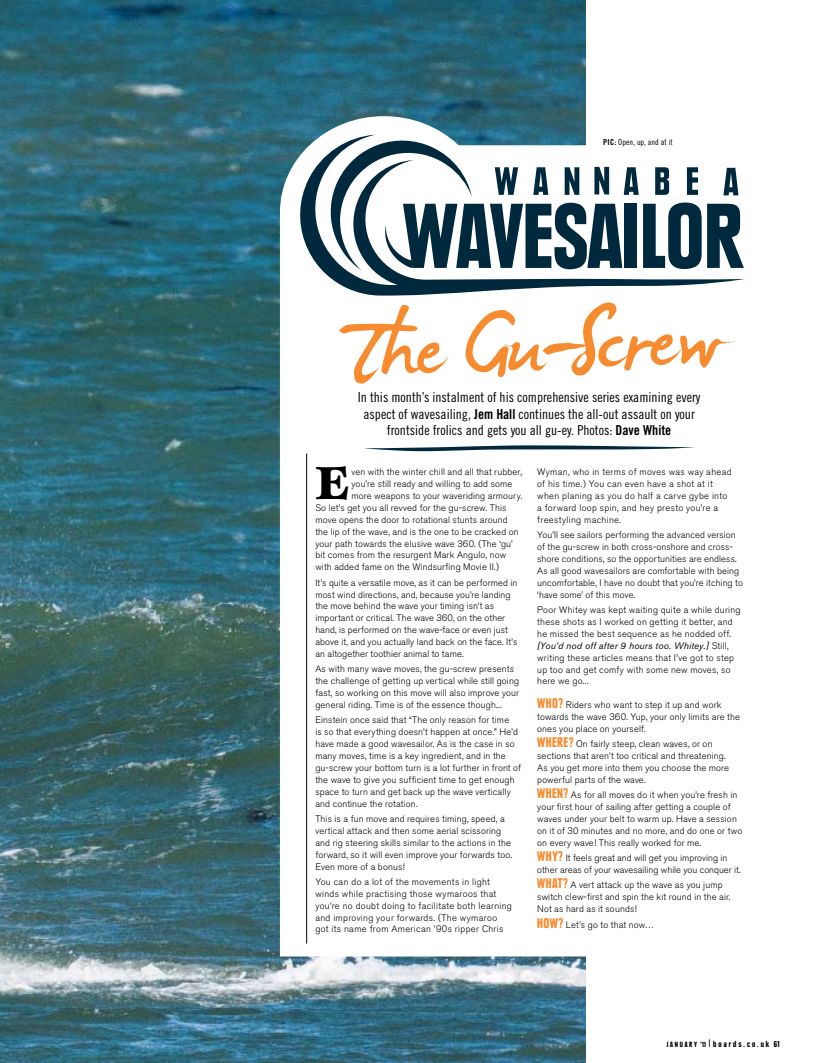
<style>
.page{position:relative;width:815px;height:1063px;background:#fff}
.page>*{position:absolute;margin:0;border:0;box-sizing:border-box;transform-origin:0 0}
.t1{font:900 48px "Esprit";color:#000}
.t2{font:13.75px/16.2px "Trade Gothic Cond Eighteen";color:#000;text-align:center}
.t3{font:300 9.38px/11.9px "Akzidenz Grotesk BE";letter-spacing:.015em;color:#000}
.t4{font:300 9.38px/11.9px "Akzidenz Grotesk BE";letter-spacing:.035em;color:#000}
.t5{font:900 condensed 8.75px "Plak";letter-spacing:.22em;color:#000}
.t6{font:8.25px "Trade Gothic Cond Eighteen";letter-spacing:.01em;color:#000}
.s1{font-family:"Trade Gothic Bold Cond Twenty"}
.s2{font-weight:400;font-style:italic}
.s3{font-family:"Plak";font-weight:900;font-stretch:condensed;font-size:13.75px;color:#f68b2f}
.s4{font-size:7.5px}
</style>
<div class="page">
<img style="left:0;top:0;width:586px;height:1063px">
<svg style="left:280px;top:145px;width:306px;height:812px"></svg>
<svg style="left:364px;top:445px;width:331px;height:9px"></svg>
<hr style="left:306px;top:454px;width:1px;height:490px;background:#000">
<div style="left:280px;top:116px;width:208px;height:193px;background:#fff;border-radius:50%"></div>
<svg style="left:289px;top:135px;width:455px;height:161px"></svg>
<svg style="left:322px;top:131px;width:422px;height:139px"></svg>
<svg style="left:339px;top:302px;width:397px;height:82px"></svg>
<p class="t6" style="left:603px;top:138px;width:71px"><span class="s1">PIC:</span> Open, up, and at it</p>
<h2 class="t2" style="left:358px;top:389px;width:344px">In this month’s instalment of his comprehensive series examining every aspect of wavesailing, <span class="s1">Jem Hall</span> continues the all-out assault on your frontside frolics and gets you all gu-ey. Photos: <span class="s1">Dave White</span></h2>
<h1 class="t1" style="left:315px;top:453px;width:36px">E</h1>
<p class="t3" style="left:351px;top:466px;width:172px">ven with the winter chill and all that rubber,</p>
<p class="t3" style="left:351px;top:478px;width:162px">you’re still ready and willing to add some</p>
<p class="t3" style="left:351px;top:490px;width:172px">more weapons to your waveriding armoury.</p>
<p class="t3" style="left:315px;top:502px;width:193px">So let’s get you all revved for the gu-screw. This</p>
<p class="t3" style="left:315px;top:514px;width:194px">move opens the door to rotational stunts around</p>
<p class="t3" style="left:315px;top:526px;width:205px">the lip of the wave, and is the one to be cracked on</p>
<p class="t3" style="left:315px;top:538px;width:199px">your path towards the elusive wave 360. (The ‘gu’</p>
<p class="t3" style="left:315px;top:549px;width:192px">bit comes from the resurgent Mark Angulo, now</p>
<p class="t3" style="left:315px;top:561px;width:185px">with added fame on the Windsurfing Movie II.)</p>
<p class="t3" style="left:315px;top:577px;width:204px">It’s quite a versatile move, as it can be performed in most wind directions, and, because you’re landing the move behind the wave your timing isn’t as important or critical. The wave 360, on the other hand, is performed on the wave-face or even just above it, and you actually land back on the face. It’s an altogether toothier animal to tame.</p>
<p class="t3" style="left:315px;top:663px;width:205px">As with many wave moves, the gu-screw presents the challenge of getting up vertical while still going fast, so working on this move will also improve your general riding. Time is of the essence though...</p>
<p class="t3" style="left:315px;top:714px;width:207px">Einstein once said that “The only reason for time<br>is so that everything doesn’t happen at once.” He’d have made a good wavesailor. As is the case in so many moves, time is a key ingredient, and in the gu-screw your bottom turn is a lot further in front of the wave to give you sufficient time to get enough space to turn and get back up the wave vertically and continue the rotation.</p>
<p class="t3" style="left:315px;top:813px;width:198px">This is a fun move and requires timing, speed, a vertical attack and then some aerial scissoring and rig steering skills similar to the actions in the forward, so it will even improve your forwards too.<br>Even more of a bonus!</p>
<p class="t4" style="left:315px;top:876px;width:198px">You can do a lot of the movements in light winds while practising those wymaroos that you’re no doubt doing to facilitate both learning and improving your forwards. (The wymaroo got its name from American ’90s ripper Chris</p>
<p class="t4" style="left:537px;top:466px;width:196px">Wyman, who in terms of moves was way ahead of his time.) You can even have a shot at it when planing as you do half a carve gybe into a forward loop spin, and hey presto you’re a freestyling machine.</p>
<p class="t3" style="left:537px;top:529px;width:207px">You’ll see sailors performing the advanced version of the gu-screw in both cross-onshore and cross&shy;shore conditions, so the opportunities are endless.<br>As all good wavesailors are comfortable with being uncomfortable, I have no doubt that you’re itching to ‘have some’ of this move.</p>
<p class="t3" style="left:537px;top:604px;width:205px">Poor Whitey was kept waiting quite a while during these shots as I worked on getting it better, and he missed the best sequence as he nodded off. <span class="s2">[You’d nod off after 9 hours too. Whitey.]</span> Still, writing these articles means that I’ve got to step up too and get comfy with some new moves, so here we go...</p>
<p class="t3" style="left:537px;top:699px;width:204px"><span class="s3">WHO?</span> Riders who want to step it up and work towards the wave 360. Yup, your only limits are the ones you place on yourself.</p>
<p class="t3" style="left:537px;top:738px;width:193px"><span class="s3">WHERE?</span> On fairly steep, clean waves, or on sections that aren’t too critical and threatening.<br>As you get more into them you choose the more powerful parts of the wave.</p>
<p class="t3" style="left:537px;top:789px;width:206px"><span class="s3">WHEN?</span> As for all moves do it when you’re fresh in your first hour of sailing after getting a couple of waves under your belt to warm up. Have a session on it of 30 minutes and no more, and do one or two on every wave! This really worked for me.</p>
<p class="t3" style="left:537px;top:852px;width:205px"><span class="s3">WHY?</span> It feels great and will get you improving in other areas of your wavesailing while you conquer it.</p>
<p class="t3" style="left:537px;top:879px;width:195px"><span class="s3">WHAT?</span> A vert attack up the wave as you jump switch clew-first and spin the kit round in the air.<br>Not as hard as it sounds!</p>
<p class="t3" style="left:537px;top:919px;width:118px"><span class="s3">HOW?</span> Let’s go to that now…</p>
<p class="t5" style="left:667px;top:1038px;width:114px"><span class="s4">JANUARY ’11 |</span> BOARDS.CO.UK 61</p>
</div>
